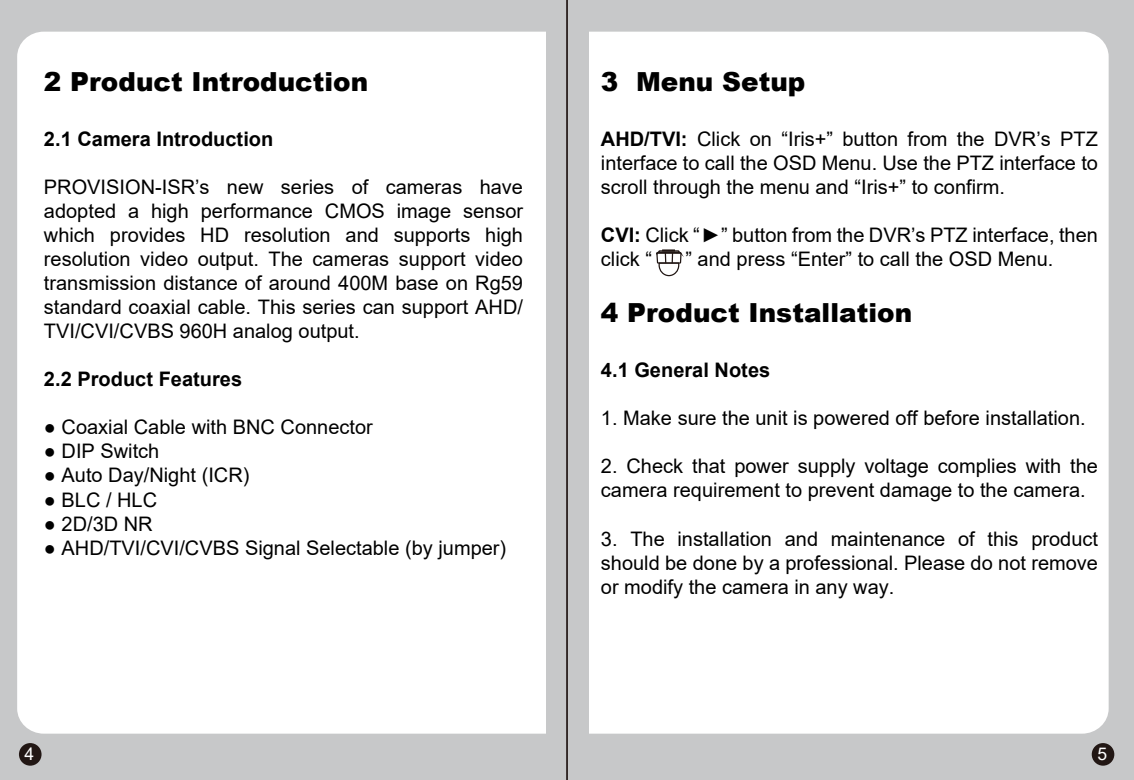
<style>
.page{position:relative;width:1134px;height:780px;background:#c7c8c9}
.page>*{position:absolute;margin:0;border:0;box-sizing:border-box;transform-origin:0 0}
.t1{font:900 26.25px "Arial";color:#000}
.t2{font:20px/24px "Arial";color:#000;text-align:justify}
.t3{font:700 20px "Arial";color:#000}
.t4{font:17.5px "Arial";color:#fff}
.s1{font-weight:700}
</style>
<div class="page">
<div style="left:17px;top:32px;width:1092px;height:701px;background:#fff;border-radius:26px"></div>
<div style="left:546px;top:0;width:42px;height:780px;background:#c7c8c9"></div>
<div style="left:19px;top:743px;width:23px;height:22px;background:#221714;border-radius:50%"></div>
<div style="left:1092px;top:743px;width:22px;height:22px;background:#221714;border-radius:50%"></div>
<svg style="left:656px;top:249px;width:28px;height:28px"></svg>
<hr style="left:566px;top:0;width:2px;height:780px;background:#221714">
<h1 class="t1" style="left:44px;top:62px;width:326px">2 Product Introduction</h1>
<p class="t3" style="left:44px;top:125px;width:231px">2.1 Camera Introduction</p>
<p class="t2" style="left:44px;top:175px;width:481px">PROVISION-ISR’s new series of cameras have adopted a high performance CMOS image sensor which provides HD resolution and supports high resolution video output. The cameras support video transmission distance of around 400M base on Rg59 standard coaxial cable. This series can support AHD/ TVI/CVI/CVBS 960H analog output.</p>
<p class="t3" style="left:44px;top:365px;width:200px">2.2 Product Features</p>
<p class="t2" style="left:44px;top:415px;width:330px">● Coaxial Cable with BNC Connector</p>
<p class="t2" style="left:44px;top:439px;width:117px">● DIP Switch</p>
<p class="t2" style="left:44px;top:463px;width:207px">● Auto Day/Night (ICR)</p>
<p class="t2" style="left:44px;top:487px;width:115px">● BLC / HLC</p>
<p class="t2" style="left:44px;top:511px;width:110px">● 2D/3D NR</p>
<p class="t2" style="left:44px;top:535px;width:464px">● AHD/TVI/CVI/CVBS Signal Selectable (by jumper)</p>
<h1 class="t1" style="left:601px;top:62px;width:206px">3 Menu Setup</h1>
<p class="t2" style="left:601px;top:127px;width:499px"><span class="s1">AHD/TVI:</span> Click on “Iris+” button from the DVR’s PTZ interface to call the OSD Menu. Use the PTZ interface to scroll through the menu and “Iris+” to confirm.</p>
<p class="t2" style="left:601px;top:223px;width:498px"><span class="s1">CVI:</span> Click “►” button from the DVR’s PTZ interface, then click “</p>
<p class="t2" style="left:685px;top:247px;width:369px">” and press “Enter” to call the OSD Menu.</p>
<h1 class="t1" style="left:601px;top:293px;width:313px">4 Product Installation</h1>
<p class="t3" style="left:601px;top:356px;width:171px">4.1 General Notes</p>
<p class="t2" style="left:601px;top:406px;width:486px">1. Make sure the unit is powered off before installation.</p>
<p class="t2" style="left:601px;top:454px;width:498px">2. Check that power supply voltage complies with the camera requirement to prevent damage to the camera.</p>
<p class="t2" style="left:601px;top:526px;width:499px">3. The installation and maintenance of this product should be done by a professional. Please do not remove or modify the camera in any way.</p>
<p class="t4" style="left:25px;top:741px;width:11px">4</p>
<p class="t4" style="left:1097px;top:741px;width:11px">5</p>
</div>
